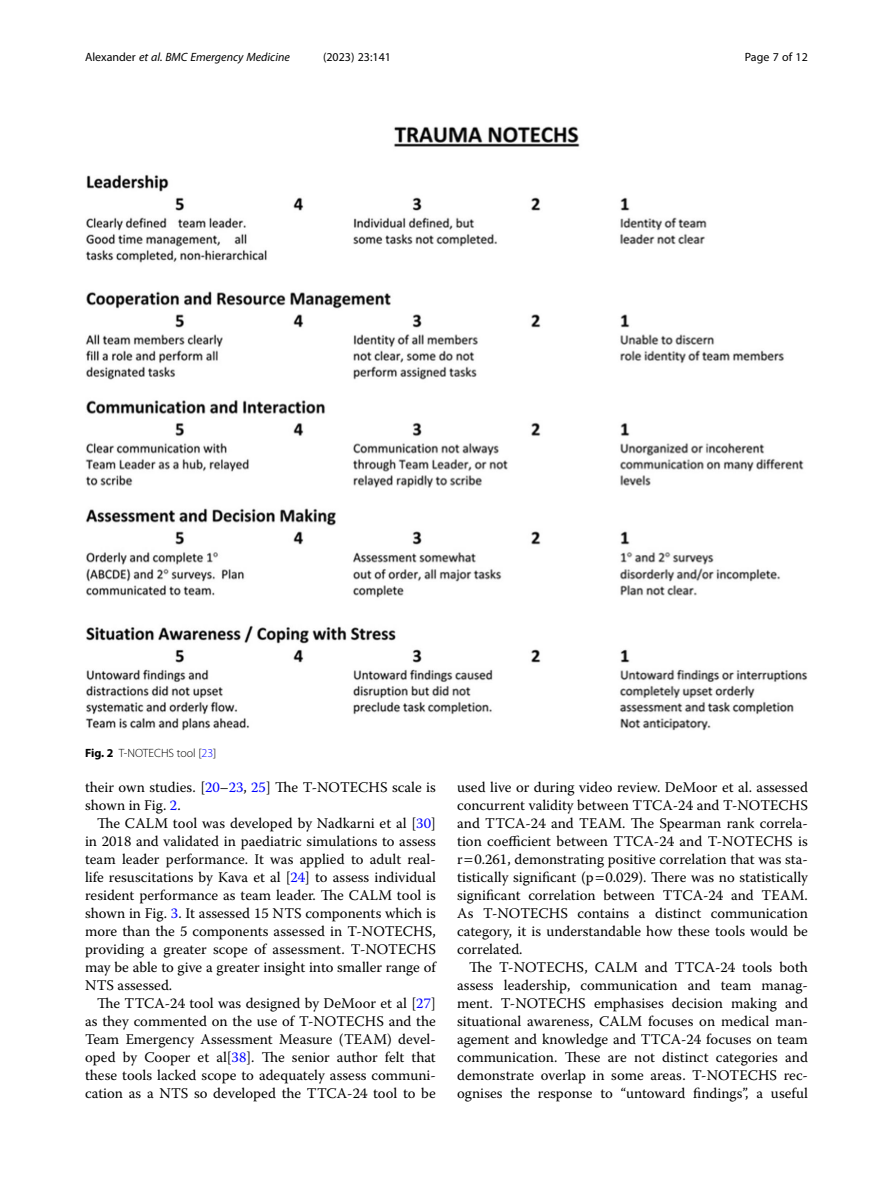
<style>
.page{position:relative;width:893px;height:1191px;background:#fff}
.page>*{position:absolute;margin:0;border:0;box-sizing:border-box;transform-origin:0 0}
.Body_Text_Indent{font:14.7px/18px "Warnock Pro";color:#000;text-align:justify}
.t1{font:italic 12px "Myriad Pro";color:#000}
.Figure_Caption{font:300 12px "Myriad Pro";color:#000}
.t2{font:12px "Myriad Pro";color:#000}
.s1{font-style:normal}
.s2{font-weight:700}
.s3{color:#00f}
</style>
<div class="page">
<img style="left:85px;top:126px;width:723px;height:604px">
<p class="t1" style="left:85px;top:50px;width:206px"><span class="s1">Alexander</span> et al. BMC Emergency Medicine</p>
<p class="t2" style="left:323px;top:50px;width:70px">(2023) 23:141</p>
<p class="t2" style="left:745px;top:50px;width:65px">Page 7 of 12</p>
<p class="Figure_Caption" style="left:85px;top:746px;width:133px"><span class="s2">Fig. 2</span> T-NOTECHS tool [<span class="s3">23</span>]</p>
<p class="Body_Text_Indent" style="left:85px;top:778px;width:352px">their own studies. [<span class="s3">20</span>–<span class="s3">23</span>, <span class="s3">25</span>] The T-NOTECHS scale is shown in Fig. <span class="s3">2</span>.</p>
<p class="Body_Text_Indent" style="left:85px;top:814px;width:352px;text-indent:12px">The CALM tool was developed by Nadkarni et al [<span class="s3">30</span>] in 2018 and validated in paediatric simulations to assess team leader performance. It was applied to adult real&shy;life resuscitations by Kava et al [<span class="s3">24</span>] to assess individual resident performance as team leader. The CALM tool is shown in Fig. <span class="s3">3</span>. It assessed 15 NTS components which is more than the 5 components assessed in T-NOTECHS, providing a greater scope of assessment. T-NOTECHS may be able to give a greater insight into smaller range of NTS assessed.</p>
<p class="Body_Text_Indent" style="left:85px;top:994px;width:352px;text-indent:12px">The TTCA-24 tool was designed by DeMoor et al [<span class="s3">27</span>] as they commented on the use of T-NOTECHS and the Team Emergency Assessment Measure (TEAM) devel&shy;oped by Cooper et al[<span class="s3">38</span>]. The senior author felt that these tools lacked scope to adequately assess communi&shy;cation as a NTS so developed the TTCA-24 tool to be</p>
<p class="Body_Text_Indent" style="left:457px;top:778px;width:352px">used live or during video review. DeMoor et al. assessed concurrent validity between TTCA-24 and T-NOTECHS and TTCA-24 and TEAM. The Spearman rank correla&shy;tion coefficient between TTCA-24 and T-NOTECHS is r 0.261, demonstrating positive correlation that was sta&shy;tistically significant (p 0.029). There was no statistically significant correlation between TTCA-24 and TEAM.<br>As T-NOTECHS contains a distinct communication category, it is understandable how these tools would be correlated.</p>
<p class="Body_Text_Indent" style="left:457px;top:958px;width:352px;text-indent:12px">The T-NOTECHS, CALM and TTCA-24 tools both assess leadership, communication and team manag&shy;ment. T-NOTECHS emphasises decision making and situational awareness, CALM focuses on medical man&shy;agement and knowledge and TTCA-24 focuses on team communication. These are not distinct categories and demonstrate overlap in some areas. T-NOTECHS rec&shy;ognises the response to “untoward findings”, a useful</p>
</div>
